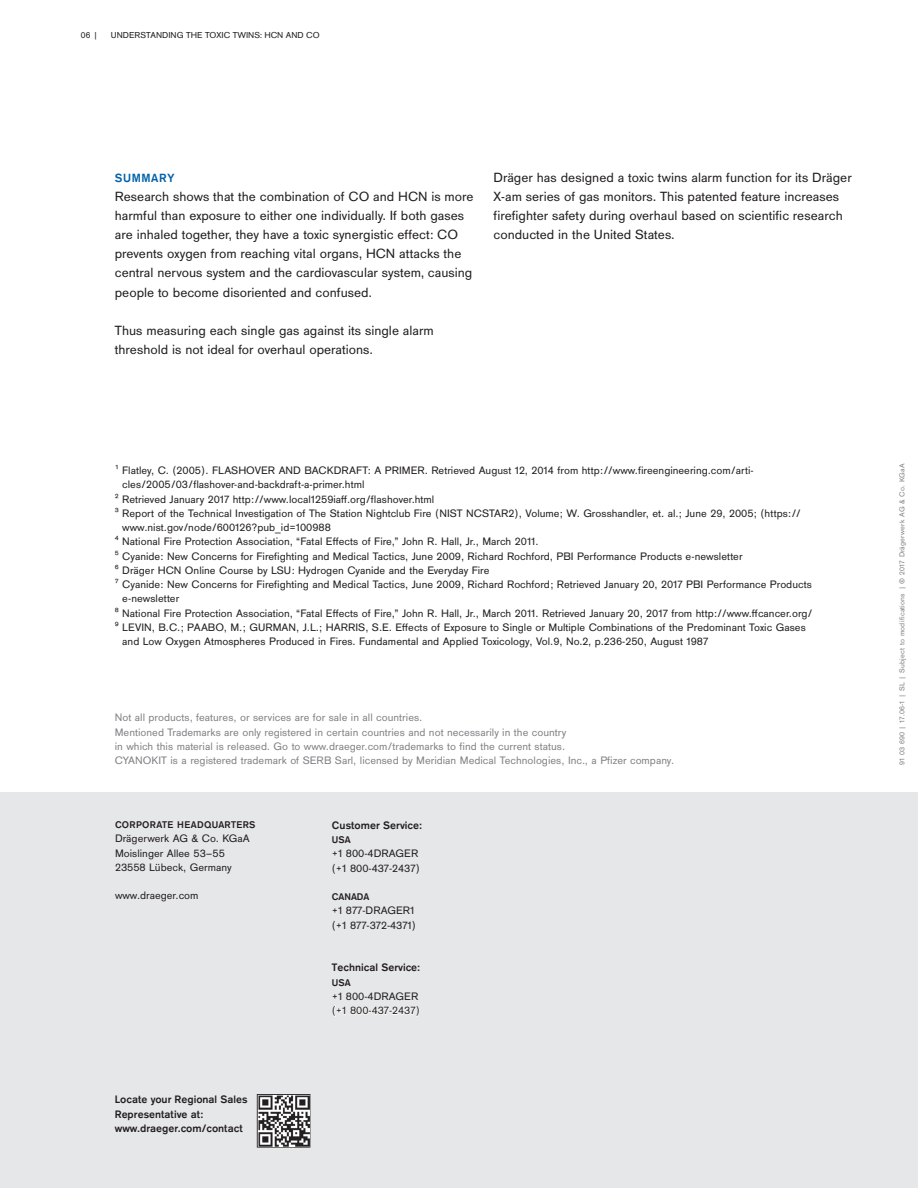
<style>
.page{position:relative;width:918px;height:1188px;background:#fff}
.page>*{position:absolute;margin:0;border:0;box-sizing:border-box;transform-origin:0 0}
.HL_neu{font:13.8px/19.2px "Draeger San";color:#231f20}
.Subheading_1{font:700 12.3px "Draeger Sans";letter-spacing:.05em;color:#0161aa}
.Headline_country{font:11.25px/14.2px "Draeger Sans";color:#231f20}
.t1{font:11.25px/14.2px "Draeger Sans";color:#808285}
.Adresscopy_white{font:11.25px "Draeger Sans";color:#231f20}
.qr-code_black{font:700 11.25px/14.2px "Draeger San";color:#231f20}
.Adresscopy_black{font:700 11.25px "Draeger Sans";color:#231f20}
.Headline_country-2{font:700 11.25px "Draeger Sans";color:#231f20}
.Adresscopy_black-2{font:11.25px "Draeger Sans";color:#231f20}
.Headline_country-3{font:700 10.2px "Draeger Sans";letter-spacing:.025em;color:#231f20}
.Paginierung_links{font:9px "Draeger San";color:#231f20}
.t2{font:7.5px "Draeger San";letter-spacing:.025em;color:#808285}
</style>
<div class="page">
<div style="left:0;top:793px;width:918px;height:395px;background:#e6e7e9"></div>
<svg style="left:257px;top:1094px;width:53px;height:54px"></svg>
<img style="left:258px;top:1095px;width:51px;height:51px">
<svg style="left:332px;top:1006px;width:87px;height:11px"></svg>
<p class="Paginierung_links" style="left:81px;top:30px;width:19px">06 |</p>
<p class="Paginierung_links" style="left:111px;top:30px;width:210px">UNDERSTANDING THE TOXIC TWINS: HCN AND CO</p>
<p class="Subheading_1" style="left:115px;top:169px;width:61px">SUMMARY</p>
<p class="HL_neu" style="left:115px;top:187px;width:360px">Research shows that the combination of CO and HCN is more harmful than exposure to either one individually. If both gases are inhaled together, they have a toxic synergistic effect: CO prevents oxygen from reaching vital organs, HCN attacks the central nervous system and the cardiovascular system, causing people to become disoriented and confused.</p>
<p class="HL_neu" style="left:115px;top:321px;width:321px">Thus measuring each single gas against its single alarm threshold is not ideal for overhaul operations.</p>
<p class="HL_neu" style="left:494px;top:168px;width:360px">Dräger has designed a toxic twins alarm function for its Dräger X-am series of gas monitors. This patented feature increases firefighter safety during overhaul based on scientific research conducted in the United States.</p>
<p class="Headline_country" style="left:122px;top:463px;width:633px;text-indent:-8px">¹ Flatley, C. (2005). FLASHOVER AND BACKDRAFT: A PRIMER. Retrieved August 12, 2014 from http://www.fireengineering.com/arti&shy;cles/2005/03/flashover-and-backdraft-a-primer.html</p>
<p class="Headline_country" style="left:115px;top:491px;width:321px">² Retrieved January 2017 http://www.local1259iaff.org/flashover.html</p>
<p class="Headline_country" style="left:122px;top:506px;width:680px;text-indent:-8px">³ Report of the Technical Investigation of The Station Nightclub Fire (NIST NCSTAR2), Volume; W. Grosshandler, et. al.; June 29, 2005; (https:// www.nist.gov/node/600126?pub_id=100988</p>
<p class="Headline_country" style="left:115px;top:534px;width:425px">⁴ National Fire Protection Association, “Fatal Effects of Fire,” John R. Hall, Jr., March 2011.</p>
<p class="Headline_country" style="left:115px;top:548px;width:629px">⁵ Cyanide: New Concerns for Firefighting and Medical Tactics, June 2009, Richard Rochford, PBI Performance Products e-newsletter</p>
<p class="Headline_country" style="left:115px;top:563px;width:376px">⁶ Dräger HCN Online Course by LSU: Hydrogen Cyanide and the Everyday Fire</p>
<p class="Headline_country" style="left:122px;top:577px;width:691px;text-indent:-8px">⁷ Cyanide: New Concerns for Firefighting and Medical Tactics, June 2009, Richard Rochford; Retrieved January 20, 2017 PBI Performance Products e-newsletter</p>
<p class="Headline_country" style="left:115px;top:605px;width:699px">⁸ National Fire Protection Association, “Fatal Effects of Fire,” John R. Hall, Jr., March 2011. Retrieved January 20, 2017 from http://www.ffcancer.org/</p>
<p class="Headline_country" style="left:122px;top:620px;width:685px;text-indent:-8px">⁹ LEVIN, B.C.; PAABO, M.; GURMAN, J.L.; HARRIS, S.E. Effects of Exposure to Single or Multiple Combinations of the Predominant Toxic Gases and Low Oxygen Atmospheres Produced in Fires. Fundamental and Applied Toxicology, Vol.9, No.2, p.236-250, August 1987</p>
<p class="t1" style="left:115px;top:710px;width:309px">Not all products, features, or services are for sale in all countries.</p>
<p class="t1" style="left:115px;top:724px;width:453px">Mentioned Trademarks are only registered in certain countries and not necessarily in the country in which this material is released. Go to www.draeger.com/trademarks to find the current status.</p>
<p class="t1" style="left:115px;top:753px;width:561px">CYANOKIT is a registered trademark of SERB Sarl, licensed by Meridian Medical Technologies, Inc., a Pfizer company.</p>
<p class="Headline_country-3" style="left:115px;top:818px;width:142px">CORPORATE HEADQUARTERS</p>
<p class="Adresscopy_white" style="left:115px;top:831px;width:136px">Drägerwerk AG &amp; Co. KGaA</p>
<p class="Adresscopy_white" style="left:115px;top:845px;width:111px">Moislinger Allee 53–55</p>
<p class="Adresscopy_white" style="left:115px;top:860px;width:118px">23558 Lübeck, Germany</p>
<p class="Adresscopy_white" style="left:115px;top:888px;width:85px">www.draeger.com</p>
<p class="qr-code_black" style="left:115px;top:1093px;width:134px">Locate your Regional Sales<br>Representative at: www.draeger.com/contact</p>
<p class="Headline_country-2" style="left:332px;top:818px;width:92px">Customer Service:</p>
<p class="Headline_country-3" style="left:332px;top:833px;width:20px">USA</p>
<p class="Headline_country" style="left:332px;top:846px;width:89px">+1 800-4DRAGER (+1 800-437-2437)</p>
<p class="Headline_country-3" style="left:332px;top:890px;width:39px">CANADA</p>
<p class="Headline_country" style="left:332px;top:903px;width:86px">+1 877-DRAGER1 (+1 877-372-4371)</p>
<p class="Adresscopy_black" style="left:332px;top:960px;width:90px">Technical Service:</p>
<p class="Headline_country-3" style="left:332px;top:975px;width:20px">USA</p>
<p class="Headline_country" style="left:332px;top:989px;width:88px">+1 800-4DRAGER</p>
<p class="Adresscopy_black-2" style="left:332px;top:1003px;width:89px">(+1 800-437-2437)</p>
<p class="t2" style="left:898px;top:765px;width:303px;rotate:-90deg">91 03 690 | 17.06-1 | SL | Subject to modifications | © 2017 Drägerwerk AG &amp; Co. KGaA</p>
</div>
